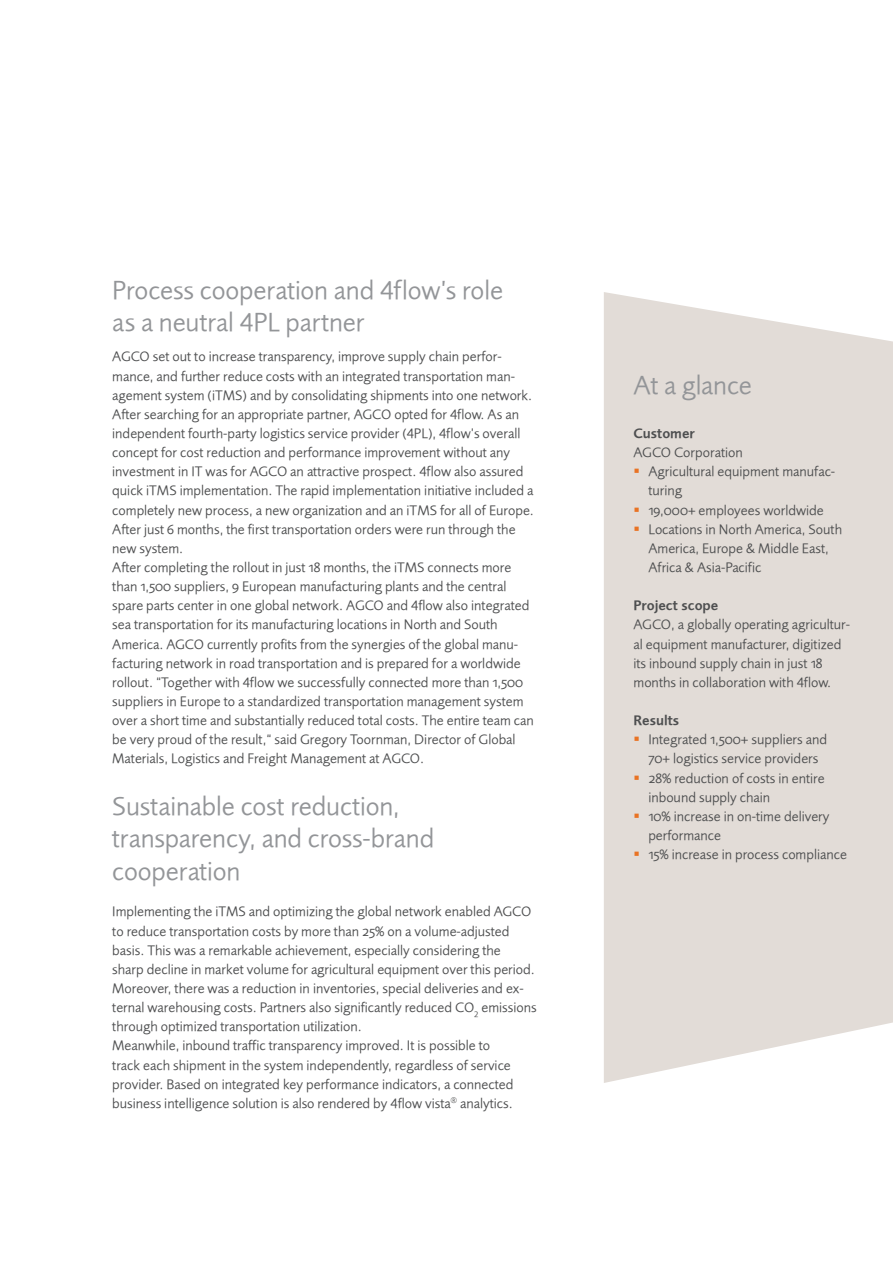
<style>
.page{position:relative;width:893px;height:1263px;background:#fff}
.page>*{position:absolute;margin:0;border:0;box-sizing:border-box;transform-origin:0 0}
.t1{font:27px/32.4px "Foundry Sans Normal";letter-spacing:-.005em;color:#939598}
.t2{font:14.25px/19.2px "Foundry Sans Normal";color:#4e4f50}
.t3{font:14.25px "Foundry Sans Demi";color:#4e4f50}
.s1{font-family:"Foundry Sans Expert Normal"}
</style>
<div class="page">
<svg style="left:604px;top:292px;width:289px;height:791px;background:#e4ded9"></svg>
<svg style="left:635px;top:469px;width:4px;height:4px"></svg>
<svg style="left:635px;top:507px;width:4px;height:4px"></svg>
<svg style="left:635px;top:526px;width:4px;height:5px"></svg>
<svg style="left:635px;top:737px;width:4px;height:4px"></svg>
<svg style="left:635px;top:775px;width:4px;height:4px"></svg>
<svg style="left:635px;top:813px;width:4px;height:5px"></svg>
<svg style="left:635px;top:852px;width:4px;height:4px"></svg>
<h1 class="t1" style="left:112px;top:273px;width:392px">Process cooperation and 4flow’s role as a neutral 4PL partner</h1>
<p class="t2" style="left:112px;top:347px;width:423px">AGCO set out to increase transparency, improve supply chain perfor&shy;mance, and further reduce costs with an integrated transportation man&shy;agement system (iTMS) and by consolidating shipments into one network.<br>After searching for an appropriate partner, AGCO opted for 4flow. As an independent fourth-party logistics service provider (4PL), 4flow’s overall concept for cost reduction and performance improvement without any investment in IT was for AGCO an attractive prospect. 4flow also assured quick iTMS implementation. The rapid implementation initiative included a completely new process, a new organization and an iTMS for all of Europe.<br>After just <span class="s1">6</span> months, the first transportation orders were run through the new system.<br>After completing the rollout in just <span class="s1">18</span> months, the iTMS connects more than <span class="s1">1,500</span> suppliers, <span class="s1">9</span> European manufacturing plants and the central spare parts center in one global network. AGCO and 4flow also integrated sea transportation for its manufacturing locations in North and South America. AGCO currently profits from the synergies of the global manu&shy;facturing network in road transportation and is prepared for a worldwide rollout. “Together with 4flow we successfully connected more than <span class="s1">1,500 </span>suppliers in Europe to a standardized transportation management system over a short time and substantially reduced total costs. The entire team can be very proud of the result,“ said Gregory Toornman, Director of Global Materials, Logistics and Freight Management at AGCO.</p>
<h1 class="t1" style="left:112px;top:789px;width:324px">Sustainable cost reduction, transparency, and cross-brand cooperation</h1>
<p class="t2" style="left:112px;top:902px;width:426px">Implementing the iTMS and optimizing the global network enabled AGCO to reduce transportation costs by more than <span class="s1">25</span>% on a volume-adjusted basis. This was a remarkable achievement, especially considering the<br>sharp decline in market volume for agricultural equipment over this period.<br>Moreover, there was a reduction in inventories, special deliveries and ex&shy;ternal warehousing costs. Partners also significantly reduced CO<sub>2</sub> emissions through optimized transportation utilization.<br>Meanwhile, inbound traffic transparency improved. It is possible to<br>track each shipment in the system independently, regardless of service provider. Based on integrated key performance indicators, a connected business intelligence solution is also rendered by 4flow vista<sup>®</sup> analytics.</p>
<h1 class="t1" style="left:633px;top:368px;width:120px">At a glance</h1>
<p class="t3" style="left:633px;top:425px;width:63px">Customer</p>
<p class="t2" style="left:648px;top:443px;width:195px;text-indent:-15px">AGCO Corporation<br>Agricultural equipment manufac&shy;turing<br><span class="s1">19,000</span>+ employees worldwide<br>Locations in North America, South<br>America, Europe &amp; Middle East,<br>Africa &amp; Asia-Pacific</p>
<p class="t3" style="left:633px;top:597px;width:86px">Project scope</p>
<p class="t2" style="left:633px;top:615px;width:218px">AGCO, a globally operating agricultur&shy;al equipment manufacturer, digitized its inbound supply chain in just <span class="s1">18 </span>months in collaboration with 4flow.</p>
<p class="t3" style="left:633px;top:712px;width:47px">Results</p>
<p class="t2" style="left:648px;top:730px;width:200px">Integrated <span class="s1">1,500</span>+ suppliers and<br><span class="s1">70</span>+ logistics service providers<br><span class="s1">28</span>% reduction of costs in entire inbound supply chain<br><span class="s1">10</span>% increase in on-time delivery performance<br><span class="s1">15</span>% increase in process compliance</p>
</div>
